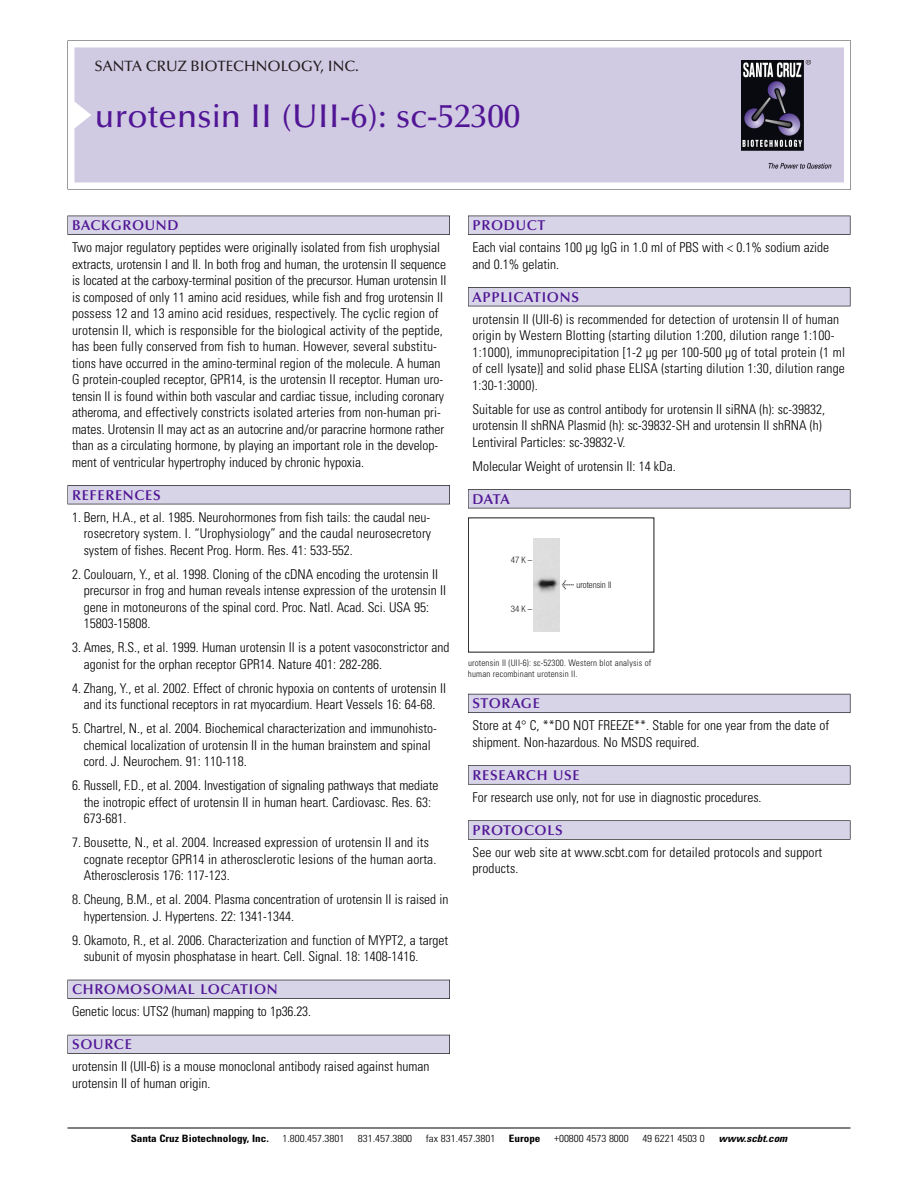
<style>
.page{position:relative;width:918px;height:1188px;background:#fff}
.page>*{position:absolute;margin:0;border:0;box-sizing:border-box;transform-origin:0 0}
.t1{font:500 33px "Optima";color:#511695}
.t2{font:500 15px "Optima";color:#231f20}
.t3{font:600 14.25px "Optima";letter-spacing:.05em;color:#511695}
.t4{font:300 condensed 13.5px/16.5px "Univers";color:#000}
.t5{font:300 condensed 10.2px "Univers";color:#000;scale:1.1 1}
.t6{font:700 condensed 10.2px "Univers";color:#000;scale:1.1 1}
.t7{font:italic 700 condensed 10.2px "Univers";color:#000;scale:1.1 1}
.t8{font:300 condensed 9px/10.5px "Univers";letter-spacing:.015em;color:#191919}
.t9{font:300 condensed 9px "Helvetica Neue";color:#191919}
.s1{font-family:"Meta Plus";font-weight:400;font-stretch:normal;font-size:10.5px}
</style>
<div class="page">
<svg style="left:68px;top:40px;width:783px;height:149px"></svg>
<div style="left:74px;top:47px;width:770px;height:135px;background:#d1cae3"></div>
<img style="left:741px;top:60px;width:90px;height:108px">
<div style="left:68px;top:216px;width:382px;height:19px;background:#535256"></div>
<div style="left:68px;top:216px;width:381px;height:18px;background:#d7d4e8"></div>
<div style="left:68px;top:485px;width:382px;height:19px;background:#515155"></div>
<div style="left:68px;top:486px;width:381px;height:18px;background:#d7d4e8"></div>
<div style="left:68px;top:980px;width:382px;height:19px;background:#515057"></div>
<div style="left:68px;top:980px;width:381px;height:18px;background:#d7d4e8"></div>
<div style="left:68px;top:1035px;width:382px;height:19px;background:#535259"></div>
<div style="left:68px;top:1035px;width:381px;height:18px;background:#d7d4e8"></div>
<div style="left:468px;top:216px;width:382px;height:19px;background:#535256"></div>
<div style="left:468px;top:216px;width:382px;height:18px;background:#d7d4e8"></div>
<div style="left:468px;top:287px;width:382px;height:19px;background:#515155"></div>
<div style="left:468px;top:288px;width:382px;height:18px;background:#d7d4e8"></div>
<div style="left:468px;top:489px;width:382px;height:19px;background:#545357"></div>
<div style="left:468px;top:490px;width:382px;height:18px;background:#d7d4e8"></div>
<div style="left:468px;top:694px;width:382px;height:19px;background:#595860"></div>
<div style="left:468px;top:694px;width:382px;height:18px;background:#d7d4e8"></div>
<div style="left:468px;top:765px;width:382px;height:20px;background:#676767"></div>
<div style="left:468px;top:766px;width:382px;height:18px;background:#d7d4e8"></div>
<div style="left:468px;top:820px;width:382px;height:20px;background:#666"></div>
<div style="left:468px;top:821px;width:382px;height:18px;background:#d7d4e8"></div>
<hr style="left:68px;top:1128px;width:782px;height:1px;background:#000">
<img style="left:533px;top:539px;width:27px;height:92px">
<p class="t2" style="left:94px;top:60px;width:266px">SANTA CRUZ BIOTECHNOLOGY, INC.</p>
<p class="t1" style="left:94px;top:102px;width:427px">urotensin II (UII-6): sc-52300</p>
<p class="t3" style="left:72px;top:219px;width:108px">BACKGROUND</p>
<p class="t4" style="left:72px;top:240px;width:376px">Two major regulatory peptides were originally isolated from fish urophysial extracts, urotensin I and II. In both frog and human, the urotensin II sequence is located at the carboxy-terminal position of the precursor. Human urotensin II is composed of only 11 amino acid residues, while fish and frog urotensin II possess 12 and 13 amino acid residues, respectively. The cyclic region of urotensin II, which is responsible for the biological activity of the peptide, has been fully conserved from fish to human. However, several substitu&shy;tions have occurred in the amino-terminal region of the molecule. A human G protein-coupled receptor, GPR14, is the urotensin II receptor. Human uro&shy;tensin II is found within both vascular and cardiac tissue, including coronary atheroma, and effectively constricts isolated arteries from non-human pri&shy;mates. Urotensin II may act as an autocrine and/or paracrine hormone rather than as a circulating hormone, by playing an important role in the develop&shy;ment of ventricular hypertrophy induced by chronic hypoxia.</p>
<p class="t3" style="left:72px;top:489px;width:90px">REFERENCES</p>
<p class="t4" style="left:84px;top:510px;width:349px;text-align:justify;text-indent:-12px">1. Bern, H.A., et al. 1985. Neurohormones from fish tails: the caudal neu&shy;rosecretory system. I. “Urophysiology” and the caudal neurosecretory system of fishes. Recent Prog. Horm. Res. 41: 533-552.</p>
<p class="t4" style="left:84px;top:567px;width:364px;text-indent:-12px">2. Coulouarn, Y., et al. 1998. Cloning of the cDNA encoding the urotensin II precursor in frog and human reveals intense expression of the urotensin II gene in motoneurons of the spinal cord. Proc. Natl. Acad. Sci. USA 95:<br>15803-15808.</p>
<p class="t4" style="left:84px;top:640px;width:367px;text-indent:-12px">3. Ames, R.S., et al. 1999. Human urotensin II is a potent vasoconstrictor and agonist for the orphan receptor GPR14. Nature 401: 282-286.</p>
<p class="t4" style="left:72px;top:681px;width:375px;text-align:center">4. Zhang, Y., et al. 2002. Effect of chronic hypoxia on contents of urotensin II and its functional receptors in rat myocardium. Heart Vessels 16: 64-68.</p>
<p class="t4" style="left:84px;top:721px;width:355px;text-indent:-12px">5. Chartrel, N., et al. 2004. Biochemical characterization and immunohisto&shy;chemical localization of urotensin II in the human brainstem and spinal cord. J. Neurochem. 91: 110-118.</p>
<p class="t4" style="left:84px;top:778px;width:356px;text-indent:-12px">6. Russell, F.D., et al. 2004. Investigation of signaling pathways that mediate the inotropic effect of urotensin II in human heart. Cardiovasc. Res. 63:<br>673-681.</p>
<p class="t4" style="left:84px;top:835px;width:354px;text-indent:-12px">7. Bousette, N., et al. 2004. Increased expression of urotensin II and its cognate receptor GPR14 in atherosclerotic lesions of the human aorta.<br>Atherosclerosis 176: 117-123.</p>
<p class="t4" style="left:84px;top:892px;width:366px;text-indent:-12px">8. Cheung, B.M., et al. 2004. Plasma concentration of urotensin II is raised in hypertension. J. Hypertens. 22: 1341-1344.</p>
<p class="t4" style="left:84px;top:933px;width:366px;text-indent:-12px">9. Okamoto, R., et al. 2006. Characterization and function of MYPT2, a target subunit of myosin phosphatase in heart. Cell. Signal. 18: 1408-1416.</p>
<p class="t3" style="left:72px;top:983px;width:207px">CHROMOSOMAL LOCATION</p>
<p class="t4" style="left:72px;top:1005px;width:241px">Genetic locus: UTS2 (human) mapping to 1p36.23.</p>
<p class="t3" style="left:72px;top:1038px;width:61px">SOURCE</p>
<p class="t4" style="left:72px;top:1060px;width:359px">urotensin II (UII-6) is a mouse monoclonal antibody raised against human urotensin II of human origin.</p>
<p class="t3" style="left:473px;top:219px;width:74px">PRODUCT</p>
<p class="t4" style="left:473px;top:240px;width:358px">Each vial contains 100 µg IgG in 1.0 ml of PBS with &lt; 0.1% sodium azide and 0.1% gelatin.</p>
<p class="t3" style="left:473px;top:291px;width:108px">APPLICATIONS</p>
<p class="t4" style="left:473px;top:312px;width:374px">urotensin II (UII-6) is recommended for detection of urotensin II of human origin by Western Blotting (starting dilution 1:200, dilution range 1:100- 1:1000), immunoprecipitation [1-2 µg per 100-500 µg of total protein (1 ml of cell lysate)] and solid phase ELISA (starting dilution 1:30, dilution range 1:30-1:3000).</p>
<p class="t4" style="left:473px;top:402px;width:354px">Suitable for use as control antibody for urotensin II siRNA (h): sc-39832, urotensin II shRNA Plasmid (h): sc-39832-SH and urotensin II shRNA (h)<br>Lentiviral Particles: sc-39832-V.</p>
<p class="t4" style="left:473px;top:459px;width:205px">Molecular Weight of urotensin II: 14 kDa.</p>
<p class="t3" style="left:473px;top:493px;width:39px">DATA</p>
<p class="t9" style="left:511px;top:556px;width:23px">47K–</p>
<p class="t9" style="left:511px;top:606px;width:23px">34K–</p>
<p class="t9" style="left:562px;top:581px;width:51px"><span class="s1">&lt;</span> urotensin II</p>
<p class="t8" style="left:468px;top:659px;width:185px">urotensin II (UII-6): sc-52300. Western blot analysis of human recombinant urotensin II.</p>
<p class="t3" style="left:473px;top:697px;width:69px">STORAGE</p>
<p class="t4" style="left:473px;top:719px;width:358px">Store at 4° C, **DO NOT FREEZE**. Stable for one year from the date of shipment. Non-hazardous. No MSDS required.</p>
<p class="t3" style="left:473px;top:769px;width:109px">RESEARCH USE</p>
<p class="t4" style="left:473px;top:790px;width:291px">For research use only, not for use in diagnostic procedures.</p>
<p class="t3" style="left:473px;top:824px;width:92px">PROTOCOLS</p>
<p class="t4" style="left:473px;top:845px;width:351px">See our web site at www.scbt.com for detailed protocols and support products.</p>
<p class="t6" style="left:131px;top:1135px;width:127px">Santa Cruz Biotechnology, Inc.</p>
<p class="t5" style="left:282px;top:1135px;width:58px">1.800.457.3801</p>
<p class="t5" style="left:358px;top:1135px;width:51px">831.457.3800</p>
<p class="t5" style="left:426px;top:1135px;width:65px">fax 831.457.3801</p>
<p class="t6" style="left:509px;top:1135px;width:30px">Europe</p>
<p class="t5" style="left:554px;top:1135px;width:69px">+00800 4573 8000</p>
<p class="t5" style="left:642px;top:1135px;width:58px">49 6221 4503 0</p>
<p class="t7" style="left:719px;top:1135px;width:66px">www.scbt.com</p>
</div>
